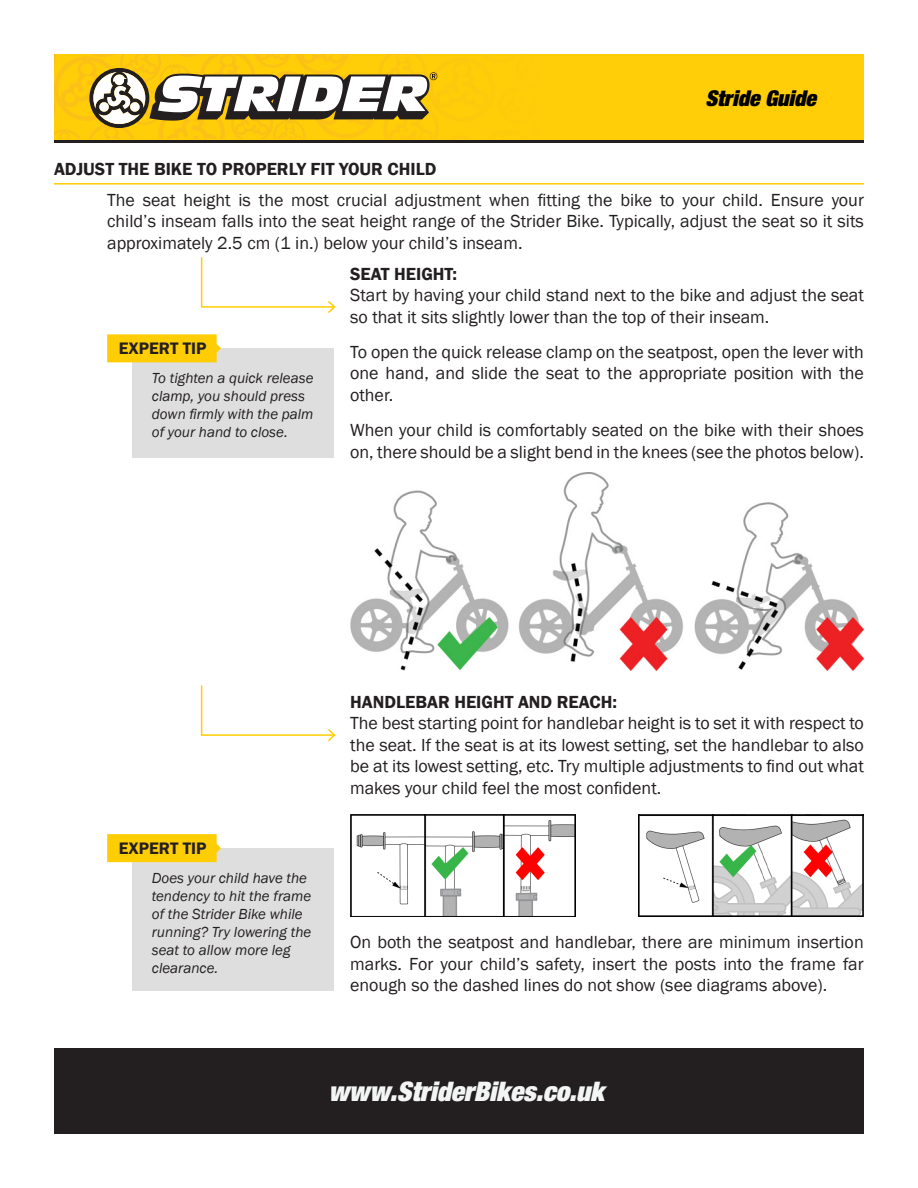
<style>
.page{position:relative;width:918px;height:1188px;background:#fff}
.page>*{position:absolute;margin:0;border:0;box-sizing:border-box;transform-origin:0 0}
.t1{font:italic 900 condensed 27px "Helvetica Neue LT Std";color:#f3f5f4}
.t2{font:italic 900 condensed 21.9px "Helvetica Neue LT Std";color:#000}
.t3{font:18px/21.6px "Franklin Gothic";color:#231f20;text-align:justify}
.t4{font:600 18px "Franklin Gothic";color:#231f20}
.t5{font:600 17.1px "Franklin Gothic";color:#231f20}
.t6{font:italic 15px/18px "Franklin Gothic";color:#231f20}
</style>
<div class="page">
<div style="left:54px;top:1049px;width:810px;height:85px;background:#231f20"></div>
<div style="left:54px;top:54px;width:810px;height:88px;background:#ffce08"></div>
<hr style="left:54px;top:140px;width:810px;height:2px;background:#231f20">
<svg style="left:54px;top:54px;width:384px;height:85px"></svg>
<div style="left:132px;top:348px;width:202px;height:110px;background:#dedede"></div>
<div style="left:132px;top:848px;width:202px;height:143px;background:#dedede"></div>
<hr style="left:54px;top:183px;width:810px;height:2px;background:#ffcd03">
<svg style="left:200px;top:257px;width:136px;height:56px"></svg>
<svg style="left:200px;top:685px;width:136px;height:56px"></svg>
<img style="left:350px;top:472px;width:514px;height:198px">
<svg style="left:107px;top:334px;width:114px;height:28px;background:#fece0e"></svg>
<svg style="left:107px;top:834px;width:114px;height:28px;background:#fece0c"></svg>
<img style="left:350px;top:815px;width:225px;height:101px">
<img style="left:639px;top:815px;width:225px;height:101px">
<p class="t4" style="left:54px;top:158px;width:384px">ADJUST THE BIKE TO PROPERLY FIT YOUR CHILD</p>
<p class="t2" style="left:705px;top:84px;width:112px">Stride Guide</p>
<p class="t3" style="left:107px;top:189px;width:758px">The seat height is the most crucial adjustment when fitting the bike to your child. Ensure your child’s inseam falls into the seat height range of the Strider Bike. Typically, adjust the seat so it sits approximately 2.5 cm (1 in.) below your child’s inseam.</p>
<p class="t3" style="left:350px;top:285px;width:515px">Start by having your child stand next to the bike and adjust the seat so that it sits slightly lower than the top of their inseam.</p>
<p class="t3" style="left:350px;top:341px;width:515px">To open the quick release clamp on the seatpost, open the lever with one hand, and slide the seat to the appropriate position with the other.</p>
<p class="t3" style="left:350px;top:420px;width:515px">When your child is comfortably seated on the bike with their shoes on, there should be a slight bend in the knees (see the photos below).</p>
<p class="t4" style="left:350px;top:263px;width:109px">SEAT HEIGHT:</p>
<p class="t5" style="left:119px;top:338px;width:89px">EXPERT TIP</p>
<p class="t6" style="left:152px;top:370px;width:163px">To tighten a quick release clamp, you should press down firmly with the palm of your hand to close.</p>
<p class="t4" style="left:350px;top:691px;width:268px">HANDLEBAR HEIGHT AND REACH:</p>
<p class="t5" style="left:119px;top:838px;width:89px">EXPERT TIP</p>
<p class="t6" style="left:152px;top:870px;width:161px">Does your child have the tendency to hit the frame of the Strider Bike while running? Try lowering the seat to allow more leg clearance.</p>
<p class="t3" style="left:350px;top:713px;width:515px">The best starting point for handlebar height is to set it with respect to the seat. If the seat is at its lowest setting, set the handlebar to also be at its lowest setting, etc. Try multiple adjustments to find out what makes your child feel the most confident.</p>
<p class="t3" style="left:350px;top:932px;width:515px">On both the seatpost and handlebar, there are minimum insertion marks. For your child’s safety, insert the posts into the frame far enough so the dashed lines do not show (see diagrams above).</p>
<h1 class="t1" style="left:328px;top:1074px;width:277px">www.StriderBikes.co.uk</h1>
</div>
